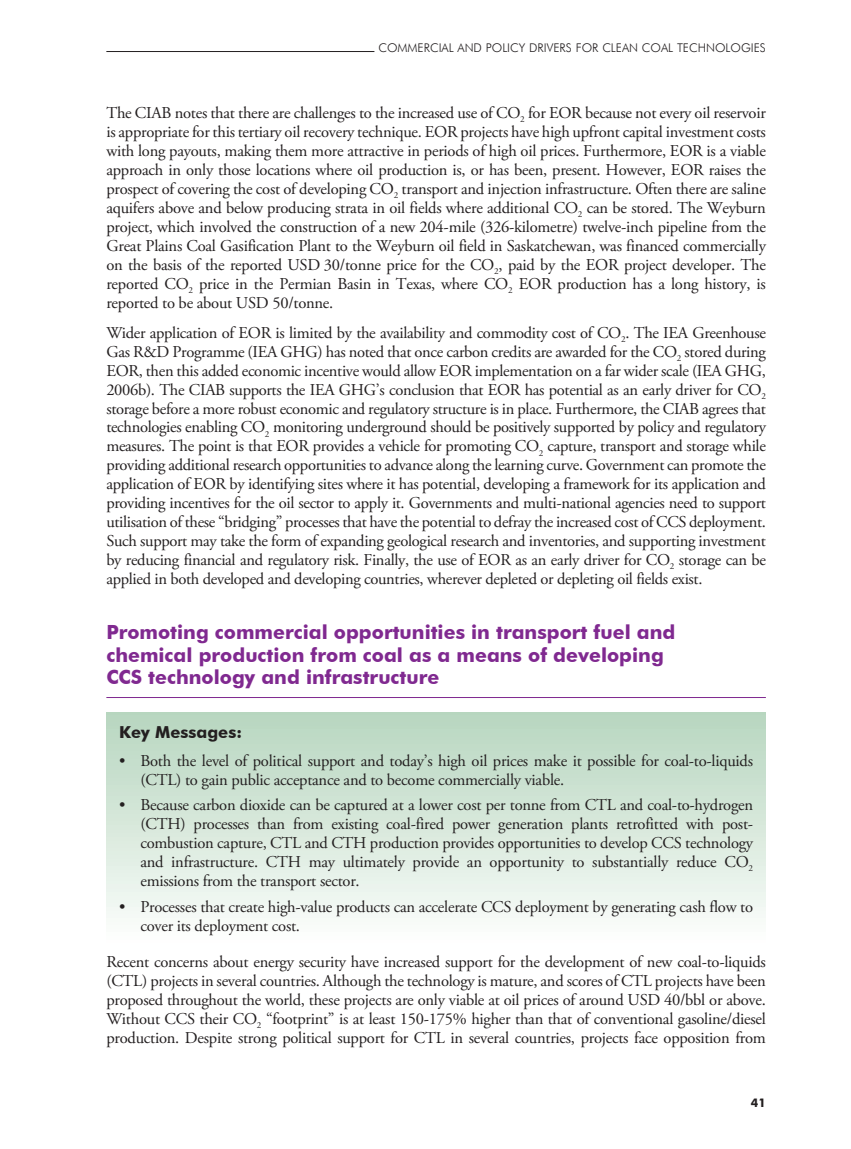
<style>
.page{position:relative;width:851px;height:1149px;background:#fff}
.page>*{position:absolute;margin:0;border:0;box-sizing:border-box;transform-origin:0 0}
.t1{font:700 19.5px/22.6px "Futura BT";color:#802990}
.t2{font:16.5px/18.9px "Adobe Garamond Pro";letter-spacing:-.015em;color:#231f20;text-align:justify}
.t3{font:700 16.5px "Futura BT";color:#231f20}
.t4{font:300 12px "Futura BT";color:#231f20}
.t5{font:700 12px "Futura BT";color:#231f20}
</style>
<div class="page">
<div style="left:106px;top:712px;width:659px;height:232px;background:linear-gradient(to bottom,#b6d5be,#fdfefc)"></div>
<hr style="left:106px;top:697px;width:659px;height:1px;background:#802990">
<hr style="left:106px;top:51px;width:268px;height:1px;background:#231f20">
<p class="t4" style="left:378px;top:40px;width:389px">COMMERCIAL AND POLICY DRIVERS FOR CLEAN COAL TECHNOLOGIES</p>
<p class="t2" style="left:106px;top:107px;width:661px">The CIAB notes that there are challenges to the increased use of CO<sub>2</sub> for EOR because not every oil reservoir is appropriate for this tertiary oil recovery technique. EOR projects have high upfront capital investment costs with long payouts, making them more attractive in periods of high oil prices. Furthermore, EOR is a viable approach in only those locations where oil production is, or has been, present. However, EOR raises the prospect of covering the cost of developing CO<sub>2</sub> transport and injection infrastructure. Often there are saline aquifers above and below producing strata in oil fields where additional CO<sub>2</sub> can be stored. The Weyburn project, which involved the construction of a new 204-mile (326-kilometre) twelve-inch pipeline from the Great Plains Coal Gasification Plant to the Weyburn oil field in Saskatchewan, was financed commercially on the basis of the reported USD 30/tonne price for the CO<sub>2</sub>, paid by the EOR project developer. The reported CO<sub>2</sub> price in the Permian Basin in Texas, where CO<sub>2</sub> EOR production has a long history, is reported to be about USD 50/tonne.</p>
<p class="t2" style="left:106px;top:326px;width:661px">Wider application of EOR is limited by the availability and commodity cost of CO<sub>2</sub>. The IEA Greenhouse Gas R&amp;D Programme (IEA GHG) has noted that once carbon credits are awarded for the CO<sub>2</sub> stored during EOR, then this added economic incentive would allow EOR implementation on a far wider scale (IEA GHG, 2006b). The CIAB supports the IEA GHG’s conclusion that EOR has potential as an early driver for CO<sub>2 </sub>storage before a more robust economic and regulatory structure is in place. Furthermore, the CIAB agrees that technologies enabling CO<sub>2</sub> monitoring underground should be positively supported by policy and regulatory measures. The point is that EOR provides a vehicle for promoting CO<sub>2</sub> capture, transport and storage while providing additional research opportunities to advance along the learning curve. Government can promote the application of EOR by identifying sites where it has potential, developing a framework for its application and providing incentives for the oil sector to apply it. Governments and multi-national agencies need to support utilisation of these “bridging” processes that have the potential to defray the increased cost of CCS deployment.<br>Such support may take the form of expanding geological research and inventories, and supporting investment by reducing financial and regulatory risk. Finally, the use of EOR as an early driver for CO<sub>2</sub> storage can be applied in both developed and developing countries, wherever depleted or depleting oil fields exist.</p>
<p class="t1" style="left:106px;top:620px;width:570px">Promoting commercial opportunities in transport fuel and chemical production from coal as a means of developing<br>CCS technology and infrastructure</p>
<p class="t3" style="left:119px;top:722px;width:124px">Key Messages:</p>
<p class="t2" style="left:140px;top:754px;width:614px;text-indent:-21px">• Both the level of political support and today’s high oil prices make it possible for coal-to-liquids (CTL) to gain public acceptance and to become commercially viable.</p>
<p class="t2" style="left:140px;top:798px;width:614px;text-indent:-21px">• Because carbon dioxide can be captured at a lower cost per tonne from CTL and coal-to-hydrogen (CTH) processes than from existing coal-fired power generation plants retrofitted with post&shy;combustion capture, CTL and CTH production provides opportunities to develop CCS technology and infrastructure. CTH may ultimately provide an opportunity to substantially reduce CO<sub>2 </sub>emissions from the transport sector.</p>
<p class="t2" style="left:140px;top:900px;width:614px;text-indent:-21px">• Processes that create high-value products can accelerate CCS deployment by generating cash flow to cover its deployment cost.</p>
<p class="t2" style="left:106px;top:955px;width:661px">Recent concerns about energy security have increased support for the development of new coal-to-liquids (CTL) projects in several countries. Although the technology is mature, and scores of CTL projects have been proposed throughout the world, these projects are only viable at oil prices of around USD 40/bbl or above.<br>Without CCS their CO<sub>2</sub> “footprint” is at least 150-175% higher than that of conventional gasoline/diesel production. Despite strong political support for CTL in several countries, projects face opposition from</p>
<p class="t5" style="left:750px;top:1095px;width:16px">41</p>
</div>
